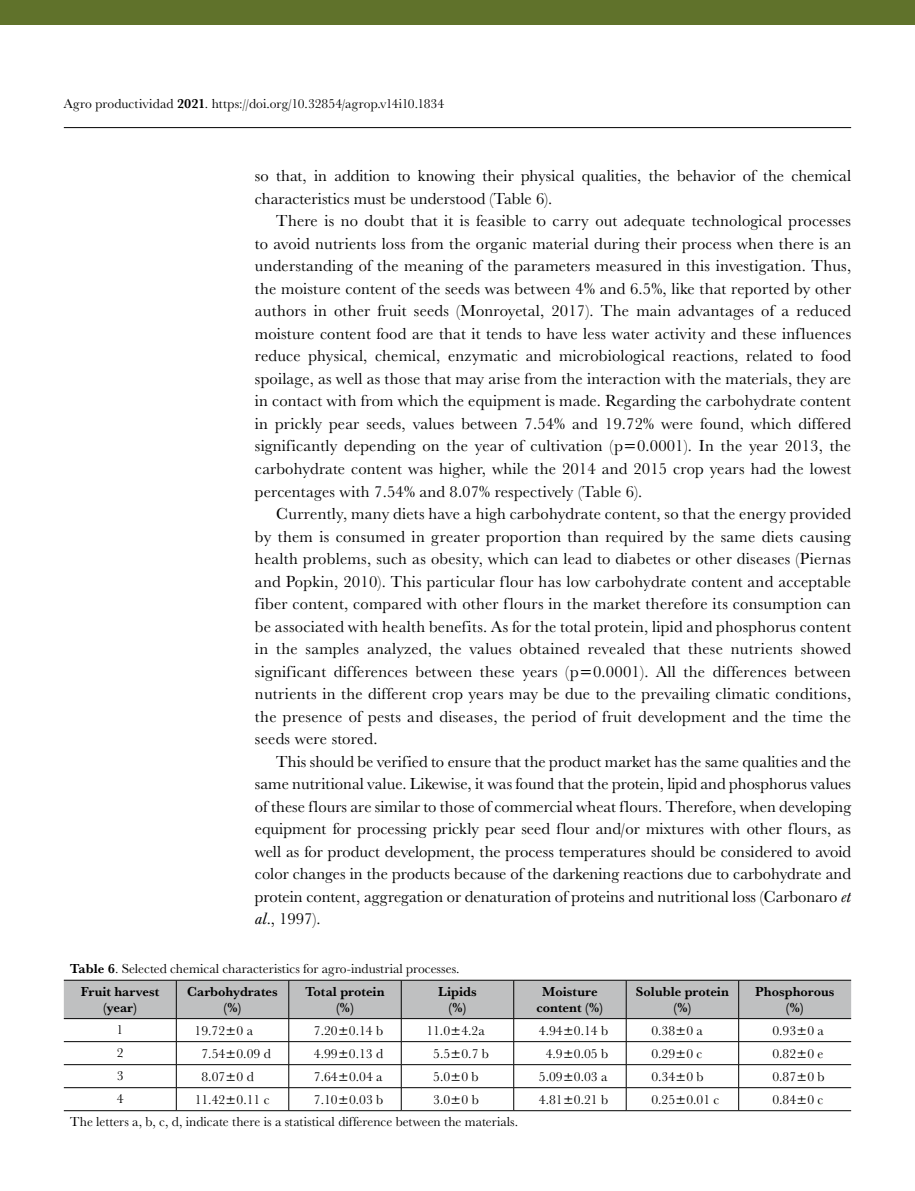
<style>
.page{position:relative;width:915px;height:1191px;background:#fff}
.page>*{position:absolute;margin:0;border:0;box-sizing:border-box;transform-origin:0 0}
.t1{font:16.5px/22.5px "Baskerville URW";color:#000;text-align:justify}
.t2{font:13.5px/23.1px "Baskerville URW";color:#000}
.t3{font:700 13.5px/16.5px "Baskerville URW";color:#000;text-align:center}
.s1{font-weight:700}
.s2{font-style:italic}
</style>
<div class="page">
<hr style="left:64px;top:127px;width:786px;height:1px;background:#000">
<div style="left:0;top:0;width:914px;height:24px;background:#60722b"></div>
<hr style="left:64px;top:1110px;width:112px;height:1px;background:#000">
<hr style="left:176px;top:1110px;width:113px;height:1px;background:#000">
<hr style="left:289px;top:1110px;width:112px;height:1px;background:#000">
<hr style="left:401px;top:1110px;width:112px;height:1px;background:#000">
<hr style="left:513px;top:1110px;width:113px;height:1px;background:#000">
<hr style="left:626px;top:1110px;width:112px;height:1px;background:#000">
<hr style="left:738px;top:1110px;width:112px;height:1px;background:#000">
<svg style="left:64px;top:980px;width:786px;height:130px"></svg>
<p class="t2" style="left:64px;top:91px;width:382px">Agro productividad <span class="s1">2021</span>. https://doi.org/10.32854/agrop.v14i10.1834</p>
<p class="t1" style="left:255px;top:164px;width:597px">so that, in addition to knowing their physical qualities, the behavior of the chemical characteristics must be understood (Table 6).</p>
<p class="t1" style="left:255px;top:209px;width:597px;text-indent:21px">There is no doubt that it is feasible to carry out adequate technological processes to avoid nutrients loss from the organic material during their process when there is an understanding of the meaning of the parameters measured in this investigation. Thus, the moisture content of the seeds was between 4% and 6.5%, like that reported by other authors in other fruit seeds (Monroyetal, 2017). The main advantages of a reduced moisture content food are that it tends to have less water activity and these influences reduce physical, chemical, enzymatic and microbiological reactions, related to food spoilage, as well as those that may arise from the interaction with the materials, they are in contact with from which the equipment is made. Regarding the carbohydrate content in prickly pear seeds, values between 7.54% and 19.72% were found, which differed significantly depending on the year of cultivation (p 0.0001). In the year 2013, the carbohydrate content was higher, while the 2014 and 2015 crop years had the lowest percentages with 7.54% and 8.07% respectively (Table 6).</p>
<p class="t1" style="left:255px;top:502px;width:597px;text-indent:21px">Currently, many diets have a high carbohydrate content, so that the energy provided by them is consumed in greater proportion than required by the same diets causing health problems, such as obesity, which can lead to diabetes or other diseases (Piernas and Popkin, 2010). This particular flour has low carbohydrate content and acceptable fiber content, compared with other flours in the market therefore its consumption can be associated with health benefits. As for the total protein, lipid and phosphorus content in the samples analyzed, the values obtained revealed that these nutrients showed significant differences between these years (p 0.0001). All the differences between nutrients in the different crop years may be due to the prevailing climatic conditions, the presence of pests and diseases, the period of fruit development and the time the seeds were stored.</p>
<p class="t1" style="left:255px;top:749px;width:597px;text-indent:21px">This should be verified to ensure that the product market has the same qualities and the same nutritional value. Likewise, it was found that the protein, lipid and phosphorus values of these flours are similar to those of commercial wheat flours. Therefore, when developing equipment for processing prickly pear seed flour and/or mixtures with other flours, as well as for product development, the process temperatures should be considered to avoid color changes in the products because of the darkening reactions due to carbohydrate and protein content, aggregation or denaturation of proteins and nutritional loss (Carbonaro <span class="s2">et al</span>., 1997).</p>
<p class="t2" style="left:81px;top:956px;width:380px;text-indent:-11px"><span class="s1">Table 6</span>. Selected chemical characteristics for agro-industrial processes.<br><span class="s1">Fruit harvest</span></p>
<p class="t3" style="left:103px;top:999px;width:36px">(year)</p>
<p class="t3" style="left:187px;top:982px;width:92px">Carbohydrates (%)</p>
<p class="t3" style="left:305px;top:982px;width:81px">Total protein (%)</p>
<p class="t3" style="left:438px;top:982px;width:40px">Lipids (%)</p>
<p class="t3" style="left:536px;top:982px;width:68px">Moisture content (%)</p>
<p class="t3" style="left:635px;top:982px;width:94px">Soluble protein (%)</p>
<p class="t3" style="left:755px;top:982px;width:81px">Phosphorous (%)</p>
<p class="t2" style="left:117px;top:1017px;width:8px">1</p>
<p class="t2" style="left:194px;top:1018px;width:60px">19.72 0 a</p>
<p class="t2" style="left:314px;top:1018px;width:71px">7.20 0.14 b</p>
<p class="t2" style="left:426px;top:1018px;width:60px">11.0 4.2a</p>
<p class="t2" style="left:538px;top:1018px;width:71px">4.94 0.14 b</p>
<p class="t2" style="left:651px;top:1018px;width:53px">0.38 0 a</p>
<p class="t2" style="left:772px;top:1018px;width:53px">0.93 0 a</p>
<p class="t2" style="left:117px;top:1040px;width:8px">2</p>
<p class="t2" style="left:201px;top:1041px;width:71px">7.54 0.09 d</p>
<p class="t2" style="left:314px;top:1041px;width:71px">4.99 0.13 d</p>
<p class="t2" style="left:433px;top:1041px;width:57px">5.5 0.7 b</p>
<p class="t2" style="left:545px;top:1041px;width:64px">4.9 0.05 b</p>
<p class="t2" style="left:651px;top:1041px;width:53px">0.29 0 c</p>
<p class="t2" style="left:772px;top:1041px;width:53px">0.82 0 e</p>
<p class="t2" style="left:117px;top:1063px;width:8px">3</p>
<p class="t2" style="left:201px;top:1064px;width:54px">8.07 0 d</p>
<p class="t2" style="left:314px;top:1064px;width:70px">7.64 0.04 a</p>
<p class="t2" style="left:433px;top:1064px;width:47px">5.0 0 b</p>
<p class="t2" style="left:538px;top:1064px;width:70px">5.09 0.03 a</p>
<p class="t2" style="left:651px;top:1064px;width:54px">0.34 0 b</p>
<p class="t2" style="left:772px;top:1064px;width:54px">0.87 0 b</p>
<p class="t2" style="left:117px;top:1086px;width:8px">4</p>
<p class="t2" style="left:195px;top:1087px;width:76px">11.42 0.11 c</p>
<p class="t2" style="left:314px;top:1087px;width:71px">7.10 0.03 b</p>
<p class="t2" style="left:433px;top:1087px;width:47px">3.0 0 b</p>
<p class="t2" style="left:538px;top:1087px;width:71px">4.81 0.21 b</p>
<p class="t2" style="left:651px;top:1087px;width:69px">0.25 0.01 c</p>
<p class="t2" style="left:772px;top:1087px;width:53px">0.84 0 c</p>
<p class="t2" style="left:70px;top:1109px;width:449px">The letters a, b, c, d, indicate there is a statistical difference between the materials.</p>
</div>
